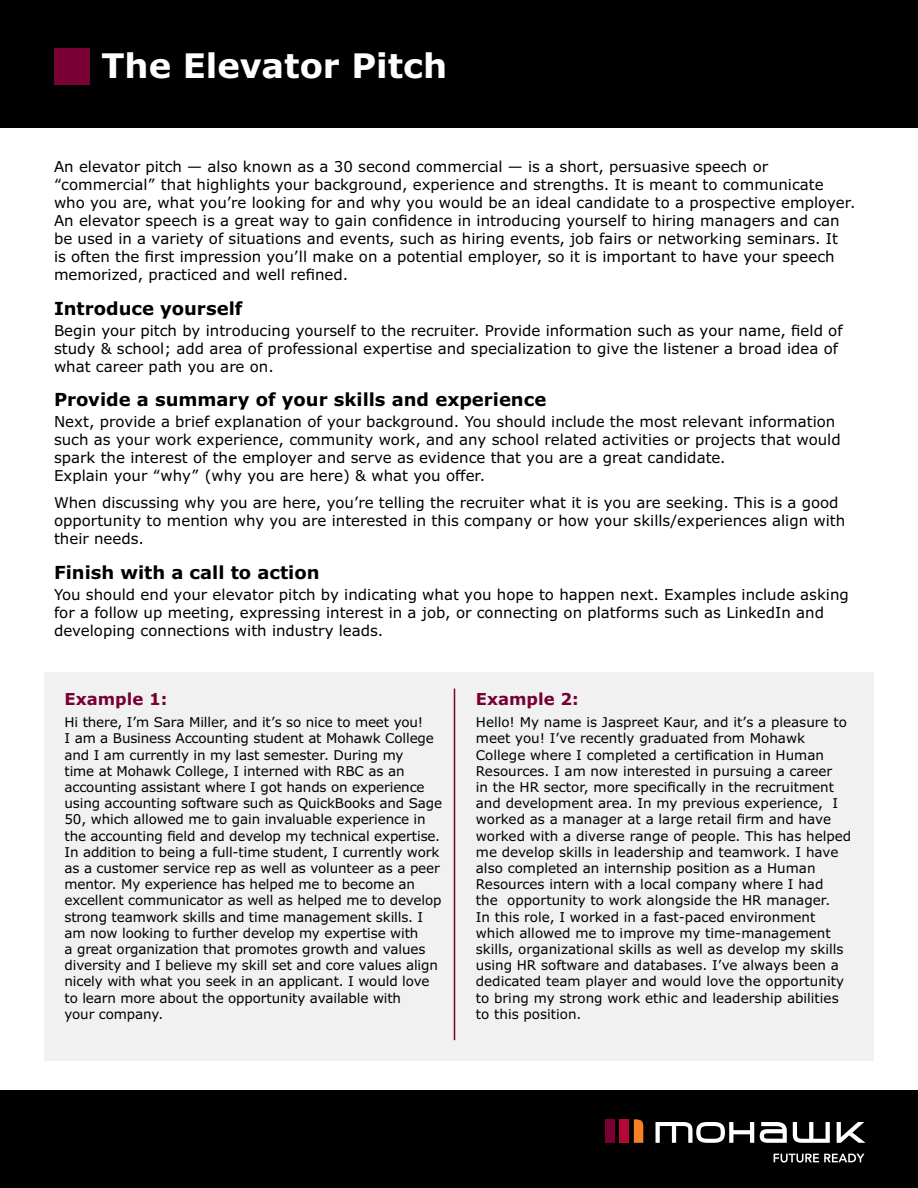
<style>
.page{position:relative;width:918px;height:1188px;background:#fff}
.page>*{position:absolute;margin:0;border:0;box-sizing:border-box;transform-origin:0 0}
.t1{font:700 33.9px "Verdana Pro";color:#fff}
.t2{font:700 18px "Verdana Pro";color:#000}
.t3{font:700 16.5px "Verdana Pro";color:#780032}
.t4{font:15px/18px "Verdana Pro";color:#000}
.t5{font:13.5px/16.2px "Verdana Pro";letter-spacing:-.01em;color:#000}
</style>
<div class="page">
<div style="left:44px;top:672px;width:830px;height:388px;background:#f1f1f2"></div>
<hr style="left:454px;top:689px;width:1px;height:351px;background:#780032">
<div style="left:0;top:0;width:918px;height:127px;background:#000"></div>
<div style="left:54px;top:48px;width:36px;height:36px;background:#780032"></div>
<div style="left:0;top:1091px;width:918px;height:97px;background:#000"></div>
<div style="left:605px;top:1119px;width:10px;height:24px;background:#780032"></div>
<div style="left:619px;top:1119px;width:10px;height:24px;background:#b30838"></div>
<svg style="left:634px;top:1119px;width:9px;height:24px"></svg>
<svg style="left:656px;top:1122px;width:98px;height:21px"></svg>
<svg style="left:760px;top:1122px;width:27px;height:21px"></svg>
<svg style="left:793px;top:1122px;width:37px;height:21px"></svg>
<svg style="left:837px;top:1122px;width:28px;height:21px"></svg>
<svg style="left:774px;top:1154px;width:91px;height:9px"></svg>
<h1 class="t1" style="left:101px;top:44px;width:347px">The Elevator Pitch</h1>
<p class="t4" style="left:54px;top:158px;width:803px">An elevator pitch — also known as a 30 second commercial — is a short, persuasive speech or “commercial” that highlights your background, experience and strengths. It is meant to communicate who you are, what you’re looking for and why you would be an ideal candidate to a prospective employer.<br>An elevator speech is a great way to gain confdence in introducing yourself to hiring managers and can be used in a variety of situations and events, such as hiring events, job fairs or networking seminars. It<br>is often the frst impression you’ll make on a potential employer, so it is important to have your speech memorized, practiced and well refned.</p>
<h2 class="t2" style="left:54px;top:297px;width:190px">Introduce yourself</h2>
<p class="t4" style="left:54px;top:322px;width:791px">Begin your pitch by introducing yourself to the recruiter. Provide information such as your name, feld of study &amp; school; add area of professional expertise and specialization to give the listener a broad idea of what career path you are on.</p>
<h2 class="t2" style="left:54px;top:388px;width:494px">Provide a summary of your skills and experience</h2>
<p class="t4" style="left:54px;top:413px;width:788px">Next, provide a brief explanation of your background. You should include the most relevant information such as your work experience, community work, and any school related activities or projects that would spark the interest of the employer and serve as evidence that you are a great candidate.<br>Explain your “why” (why you are here) &amp; what you ofer.</p>
<p class="t4" style="left:54px;top:494px;width:793px">When discussing why you are here, you’re telling the recruiter what it is you are seeking. This is a good opportunity to mention why you are interested in this company or how your skills/experiences align with their needs.</p>
<h2 class="t2" style="left:54px;top:561px;width:267px">Finish with a call to action</h2>
<p class="t4" style="left:54px;top:586px;width:796px">You should end your elevator pitch by indicating what you hope to happen next. Examples include asking for a follow up meeting, expressing interest in a job, or connecting on platforms such as LinkedIn and developing connections with industry leads.</p>
<p class="t3" style="left:65px;top:688px;width:104px">Example 1:</p>
<p class="t5" style="left:65px;top:714px;width:379px">Hi there, I’m Sara Miller, and it’s so nice to meet you!<br>I am a Business Accounting student at Mohawk College and I am currently in my last semester. During my<br>time at Mohawk College, I interned with RBC as an accounting assistant where I got hands on experience using accounting software such as QuickBooks and Sage 50, which allowed me to gain invaluable experience in the accounting feld and develop my technical expertise.<br>In addition to being a full-time student, I currently work as a customer service rep as well as volunteer as a peer mentor. My experience has helped me to become an excellent communicator as well as helped me to develop strong teamwork skills and time management skills. I am now looking to further develop my expertise with<br>a great organization that promotes growth and values diversity and I believe my skill set and core values align nicely with what you seek in an applicant. I would love to learn more about the opportunity available with<br>your company.</p>
<p class="t3" style="left:476px;top:688px;width:104px">Example 2:</p>
<p class="t5" style="left:476px;top:714px;width:377px">Hello! My name is Jaspreet Kaur, and it’s a pleasure to meet you! I’ve recently graduated from Mohawk College where I completed a certifcation in Human Resources. I am now interested in pursuing a career<br>in the HR sector, more specifcally in the recruitment and development area. In my previous experience, I worked as a manager at a large retail frm and have worked with a diverse range of people. This has helped me develop skills in leadership and teamwork. I have also completed an internship position as a Human Resources intern with a local company where I had<br>the opportunity to work alongside the HR manager.<br>In this role, I worked in a fast-paced environment which allowed me to improve my time-management skills, organizational skills as well as develop my skills using HR software and databases. I’ve always been a dedicated team player and would love the opportunity to bring my strong work ethic and leadership abilities to this position.</p>
</div>
